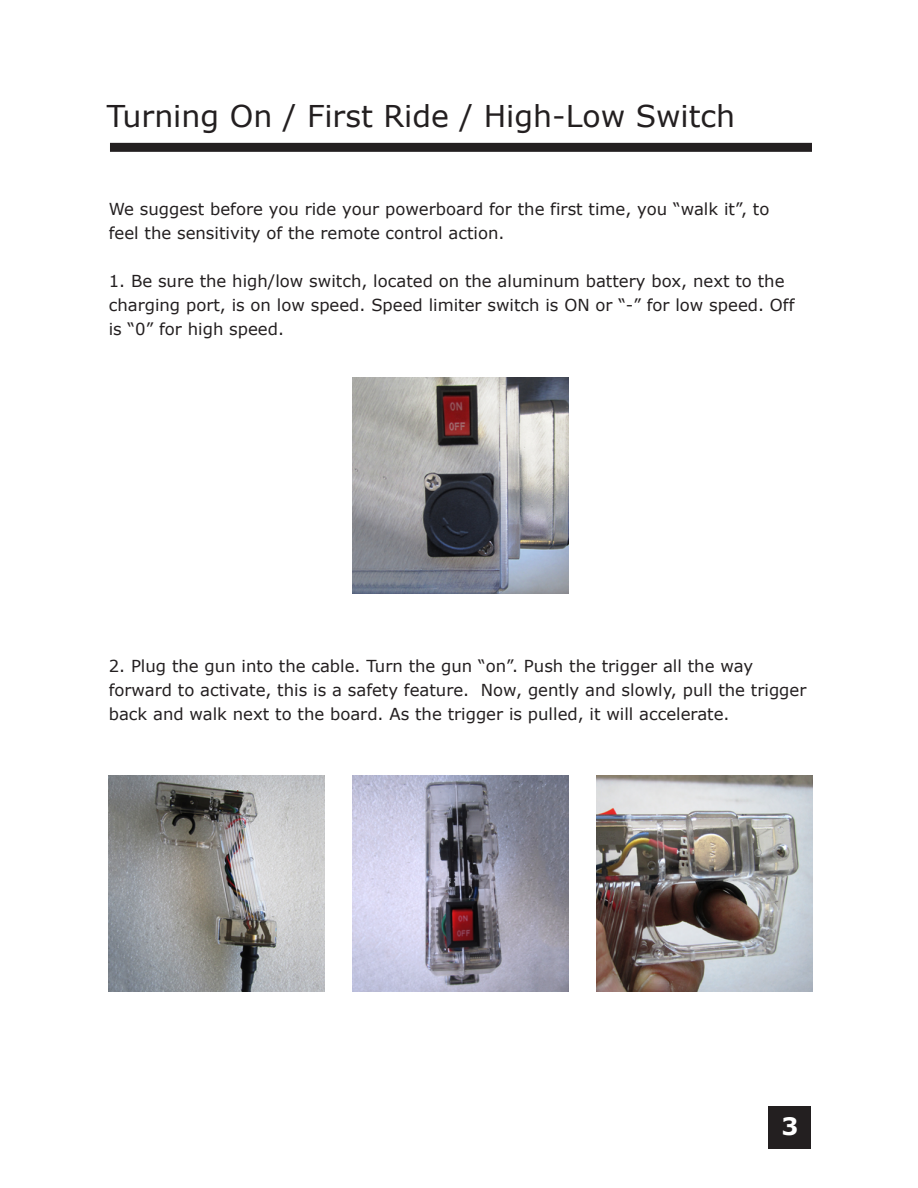
<style>
.page{position:relative;width:918px;height:1188px;background:#fff}
.page>*{position:absolute;margin:0;border:0;box-sizing:border-box;transform-origin:0 0}
.t1{font:30px "Verdana";color:#231f20}
.t2{font:700 24px "Verdana";color:#fff}
.t3{font:16.5px/24px "Verdana";color:#231f20}
</style>
<div class="page">
<div style="left:769px;top:1106px;width:42px;height:42px;background:#231f20"></div>
<div style="left:110px;top:143px;width:702px;height:9px;background:#231f20"></div>
<img style="left:109px;top:776px;width:216px;height:216px">
<img style="left:352px;top:775px;width:216px;height:216px">
<img style="left:596px;top:775px;width:216px;height:216px">
<img style="left:352px;top:377px;width:216px;height:216px">
<h1 class="t1" style="left:107px;top:97px;width:630px">Turning On / First Ride / High-Low Switch</h1>
<p class="t3" style="left:109px;top:198px;width:662px">We suggest before you ride your powerboard for the first time, you “walk it”, to feel the sensitivity of the remote control action.</p>
<p class="t3" style="left:109px;top:270px;width:687px">1. Be sure the high/low switch, located on the aluminum battery box, next to the charging port, is on low speed. Speed limiter switch is ON or “-” for low speed. Off is “0” for high speed.</p>
<p class="t3" style="left:109px;top:654px;width:699px">2. Plug the gun into the cable. Turn the gun “on”. Push the trigger all the way forward to activate, this is a safety feature. Now, gently and slowly, pull the trigger back and walk next to the board. As the trigger is pulled, it will accelerate.</p>
<h2 class="t2" style="left:781px;top:1111px;width:19px">3</h2>
</div>
